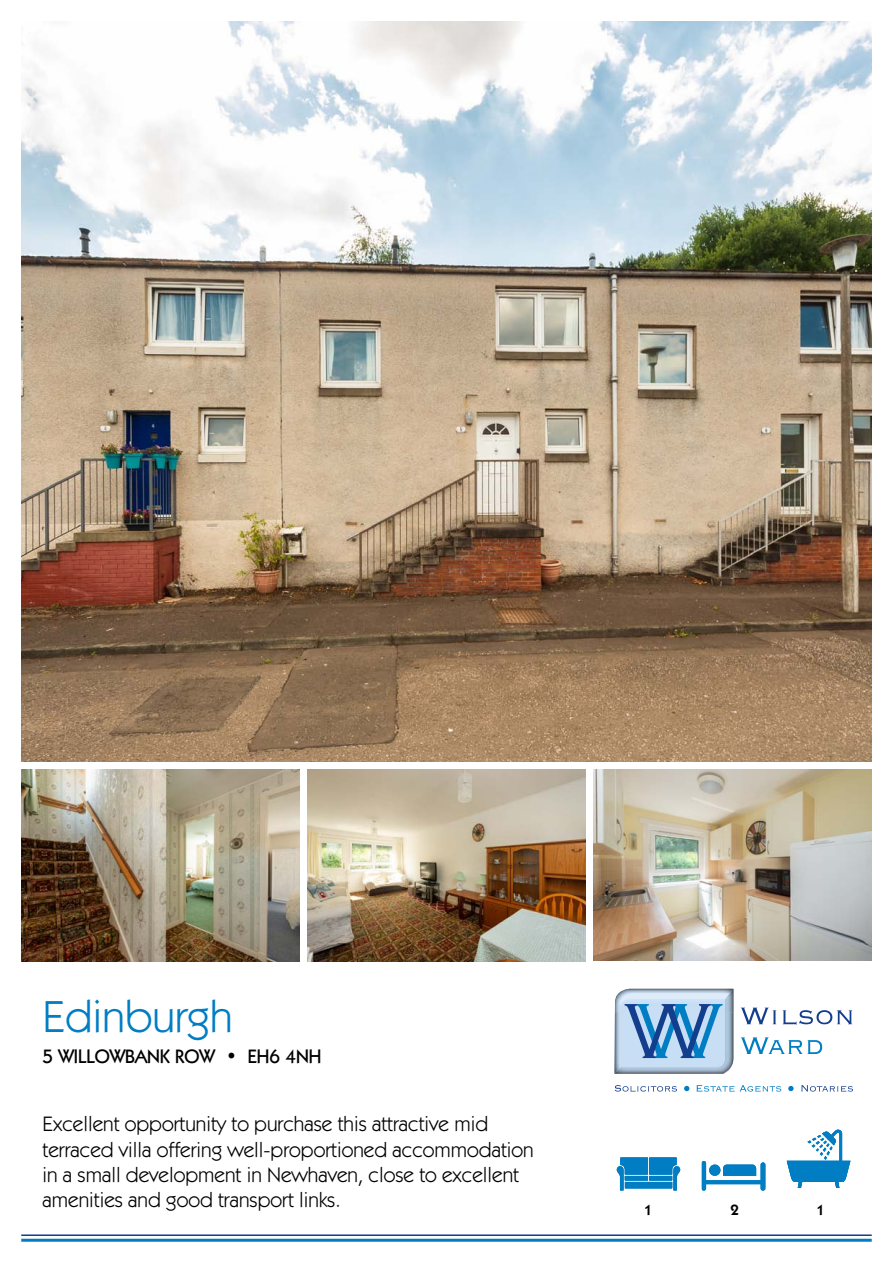
<style>
.page{position:relative;width:893px;height:1263px;background:#fff}
.page>*{position:absolute;margin:0;border:0;box-sizing:border-box;transform-origin:0 0}
._1_Area{font:45px "ITC Kabel Std";color:#007dc3}
._3_Intro{font:21px/25.2px "ITC Kabel Std";color:#000}
._2_Address{font:19.5px "Kabel Medium BT Eo SS";color:#000}
.t1{font:600 15px "ITC Kabel Std";color:#000}
</style>
<div class="page">
<svg style="left:741px;top:1008px;width:35px;height:16px"></svg>
<svg style="left:783px;top:1010px;width:69px;height:15px"></svg>
<svg style="left:741px;top:1037px;width:81px;height:17px"></svg>
<svg style="left:615px;top:1085px;width:62px;height:7px"></svg>
<svg style="left:696px;top:1085px;width:85px;height:7px"></svg>
<svg style="left:801px;top:1085px;width:52px;height:7px"></svg>
<img style="left:628px;top:988px;width:106px;height:1px">
<svg style="left:614px;top:989px;width:120px;height:85px;background:#91b4d5"></svg>
<svg style="left:684px;top:1086px;width:5px;height:5px"></svg>
<svg style="left:788px;top:1086px;width:6px;height:5px"></svg>
<hr style="left:21px;top:1234px;width:851px;height:2px;background:#133d8d">
<hr style="left:21px;top:1239px;width:851px;height:3px;background:#007dc3">
<svg style="left:617px;top:1157px;width:63px;height:34px;background:#3196ce"></svg>
<svg style="left:702px;top:1161px;width:63px;height:30px"></svg>
<svg style="left:787px;top:1130px;width:63px;height:58px"></svg>
<img style="left:21px;top:21px;width:851px;height:740px">
<img style="left:21px;top:770px;width:278px;height:191px">
<img style="left:308px;top:770px;width:277px;height:191px">
<img style="left:594px;top:770px;width:278px;height:191px">
<p class="_1_Area" style="left:43px;top:990px;width:191px">Edinburgh</p>
<p class="_2_Address" style="left:43px;top:1044px;width:280px">5 WILLOWBANK ROW • EH6 4NH</p>
<p class="_3_Intro" style="left:43px;top:1112px;width:493px">Excellent opportunity to purchase this attractive mid terraced villa offering well-proportioned accommodation in a small development in Newhaven, close to excellent amenities and good transport links.</p>
<p class="t1" style="left:644px;top:1201px;width:10px">1</p>
<p class="t1" style="left:730px;top:1201px;width:10px">2</p>
<p class="t1" style="left:816px;top:1201px;width:10px">1</p>
</div>
